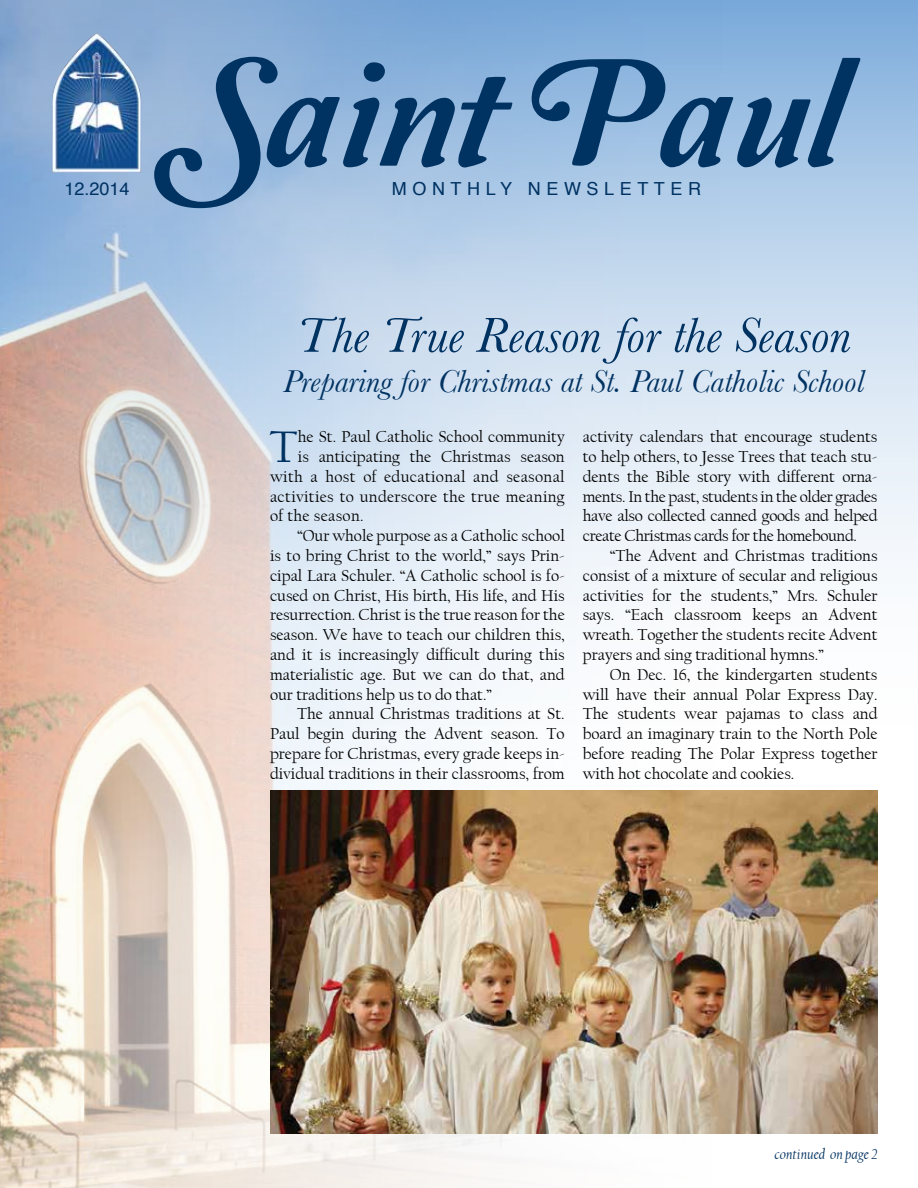
<style>
.page{position:relative;width:918px;height:1188px;background:#fff}
.page>*{position:absolute;margin:0;border:0;box-sizing:border-box;transform-origin:0 0}
.t1{font:159px "Amperzand";color:#003262}
.t2{font:italic 51px "Baskerville";color:#003262}
.t3{font:46.35px "Californian FB";color:#003262}
.t4{font:italic 33px "Baskerville";color:#003262}
.t5{font:18px "Helvetica";letter-spacing:.31em;color:#003262}
.t6{font:16.5px/19.8px "Californian FB";color:#000;text-align:justify}
.t7{font:16.5px "Californian FB";letter-spacing:.02em;color:#000}
.t8{font:italic 15px "Californian FB";color:#003262}
</style>
<div class="page">
<svg style="left:752px;top:0;width:166px;height:561px"></svg>
<img style="left:0;top:0;width:752px;height:1188px">
<img style="left:52px;top:32px;width:89px;height:140px">
<img style="left:271px;top:790px;width:607px;height:343px">
<h1 class="t1" style="left:167px;top:31px;width:677px">Saint Paul</h1>
<p class="t5" style="left:64px;top:175px;width:67px">12.2014</p>
<p class="t5" style="left:392px;top:175px;width:311px">MONTHLY NEWSLETTER</p>
<h2 class="t2" style="left:296px;top:305px;width:556px">The True Reason for the Season</h2>
<h3 class="t4" style="left:283px;top:362px;width:583px">Preparing for Christmas at St. Paul Catholic School</h3>
<h3 class="t3" style="left:270px;top:421px;width:30px">T</h3>
<p class="t6" style="left:298px;top:427px;width:268px">he St. Paul Catholic School community</p>
<p class="t6" style="left:298px;top:447px;width:268px">is anticipating the Christmas season</p>
<p class="t7" style="left:270px;top:467px;width:296px">with a host of educational and seasonal</p>
<p class="t7" style="left:270px;top:487px;width:296px">activities to underscore the true meaning</p>
<p class="t7" style="left:270px;top:507px;width:95px">of the season.</p>
<p class="t6" style="left:297px;top:526px;width:269px">“Our whole purpose as a Catholic school</p>
<p class="t6" style="left:270px;top:546px;width:296px">is to bring Christ to the world,” says Prin-</p>
<p class="t6" style="left:270px;top:566px;width:296px">cipal Lara Schuler. “A Catholic school is fo-</p>
<p class="t6" style="left:270px;top:585px;width:296px">cused on Christ, His birth, His life, and His</p>
<p class="t6" style="left:270px;top:605px;width:296px">resurrection. Christ is the true reason for the</p>
<p class="t6" style="left:270px;top:625px;width:296px">season. We have to teach our children this,</p>
<p class="t6" style="left:270px;top:645px;width:296px">and it is increasingly difficult during this</p>
<p class="t6" style="left:270px;top:665px;width:296px">materialistic age. But we can do that, and</p>
<p class="t6" style="left:270px;top:684px;width:224px">our traditions help us to do that.”</p>
<p class="t6" style="left:297px;top:704px;width:269px">The annual Christmas traditions at St.</p>
<p class="t6" style="left:270px;top:724px;width:296px">Paul begin during the Advent season. To</p>
<p class="t6" style="left:270px;top:744px;width:296px">prepare for Christmas, every grade keeps in-</p>
<p class="t6" style="left:270px;top:764px;width:296px">dividual traditions in their classrooms, from</p>
<p class="t6" style="left:583px;top:427px;width:296px">activity calendars that encourage students to help others, to Jesse Trees that teach stu&shy;dents the Bible story with different orna&shy;ments. In the past, students in the older grades have also collected canned goods and helped create Christmas cards for the homebound.</p>
<p class="t6" style="left:583px;top:546px;width:296px;text-indent:27px">“The Advent and Christmas traditions consist of a mixture of secular and religious activities for the students,” Mrs. Schuler says. “Each classroom keeps an Advent wreath. Together the students recite Advent prayers and sing traditional hymns.”</p>
<p class="t6" style="left:583px;top:665px;width:296px;text-indent:27px">On Dec. 16, the kindergarten students will have their annual Polar Express Day.<br>The students wear pajamas to class and board an imaginary train to the North Pole before reading The Polar Express together with hot chocolate and cookies.</p>
<p class="t8" style="left:774px;top:1145px;width:105px">continued on page 2</p>
</div>
